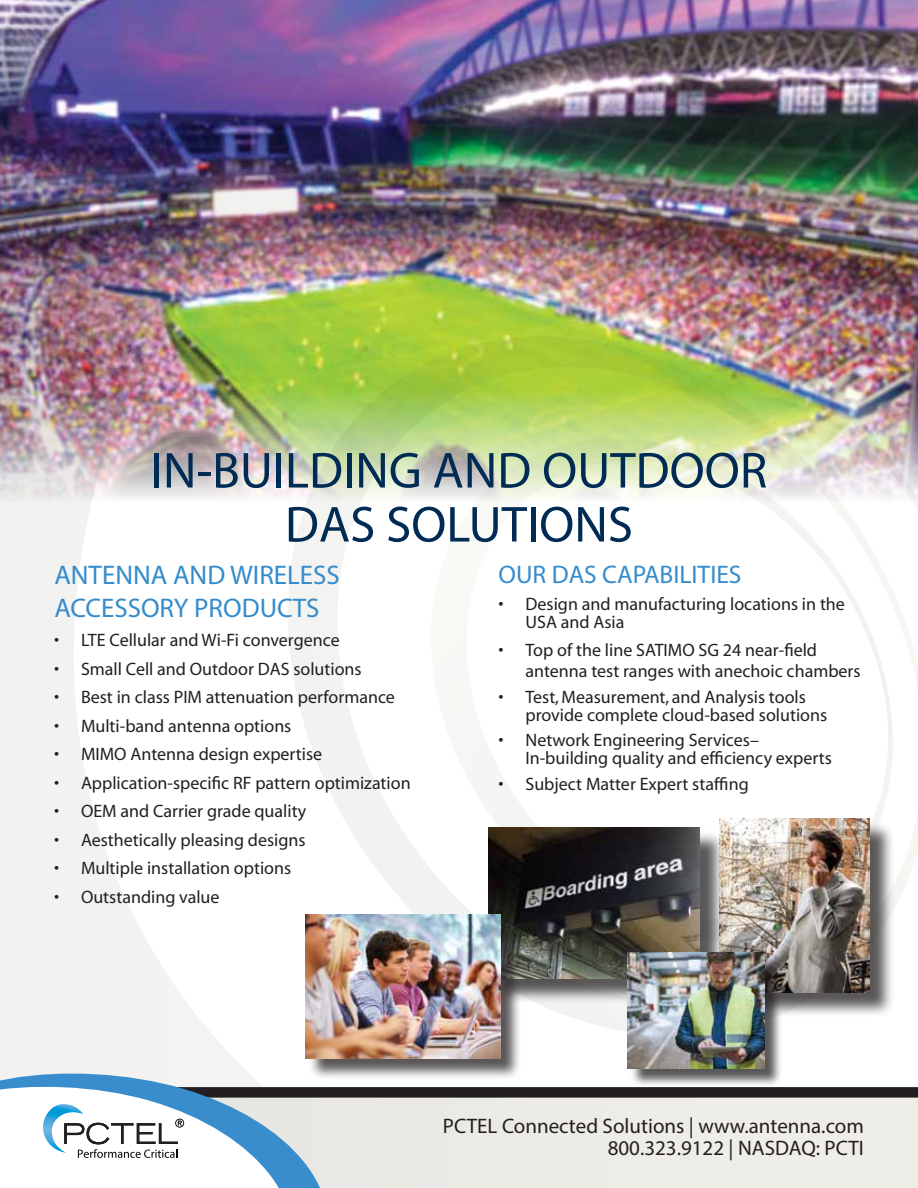
<style>
.page{position:relative;width:918px;height:1188px;background:#fff}
.page>*{position:absolute;margin:0;border:0;box-sizing:border-box;transform-origin:0 0}
.t1{font:51px/54px "Myriad";color:#002b54;text-align:center}
.t2{font:27px/32.5px "Myriad";color:#358ccb}
.t3{font:25.5px "Myriad";color:#358ccb}
.t4{font:21px/22.5px "Myriad Pro";color:#231f20;text-align:right}
.t5{font:18px/18px "Myriad";color:#231f20}
</style>
<div class="page">
<img style="left:0;top:0;width:918px;height:154px">
<img style="left:0;top:154px;width:918px;height:903px">
<svg style="left:248px;top:336px;width:670px;height:700px"></svg>
<div style="left:0;top:1097px;width:918px;height:91px;background:#eeece7"></div>
<div style="left:0;top:1087px;width:918px;height:11px;background:#231f20"></div>
<svg style="left:0;top:1057px;width:352px;height:131px"></svg>
<svg style="left:0;top:1069px;width:318px;height:119px"></svg>
<div style="left:722px;top:822px;width:173px;height:196px;background:#231f20;opacity:.75"></div>
<img style="left:719px;top:819px;width:151px;height:173px">
<div style="left:491px;top:831px;width:235px;height:173px;background:#231f20;opacity:.75"></div>
<img style="left:488px;top:828px;width:212px;height:150px">
<div style="left:630px;top:955px;width:153px;height:132px;background:#231f20;opacity:.75"></div>
<img style="left:627px;top:953px;width:137px;height:116px">
<div style="left:308px;top:917px;width:214px;height:163px;background:#231f20;opacity:.75"></div>
<img style="left:306px;top:915px;width:194px;height:143px">
<h1 class="t1" style="left:151px;top:446px;width:618px">IN-BUILDING AND OUTDOOR<br>DAS SOLUTIONS</h1>
<h2 class="t2" style="left:54px;top:560px;width:287px">ANTENNA AND WIRELESS<br>ACCESSORY PRODUCTS</h2>
<p class="t5" style="left:54px;top:632px;width:287px">• LTE Cellular and Wi-Fi convergence</p>
<p class="t5" style="left:54px;top:660px;width:309px">• Small Cell and Outdoor DAS solutions</p>
<p class="t5" style="left:54px;top:689px;width:342px">• Best in class PIM attenuation performance</p>
<p class="t5" style="left:54px;top:717px;width:239px">• Multi-band antenna options</p>
<p class="t5" style="left:54px;top:746px;width:270px">• MIMO Antenna design expertise</p>
<p class="t5" style="left:54px;top:774px;width:358px">• Application-specific RF pattern optimization</p>
<p class="t5" style="left:54px;top:803px;width:254px">• OEM and Carrier grade quality</p>
<p class="t5" style="left:54px;top:831px;width:253px">• Aesthetically pleasing designs</p>
<p class="t5" style="left:54px;top:860px;width:239px">• Multiple installation options</p>
<p class="t5" style="left:54px;top:888px;width:167px">• Outstanding value</p>
<h3 class="t3" style="left:499px;top:562px;width:245px">OUR DAS CAPABILITIES</h3>
<p class="t5" style="left:526px;top:596px;width:321px;text-indent:-27px">• Design and manufacturing locations in the<br>USA and Asia</p>
<p class="t5" style="left:526px;top:641px;width:337px;line-height:21px;text-indent:-27px">• Top of the line SATIMO SG 24 near-field antenna test ranges with anechoic chambers</p>
<p class="t5" style="left:526px;top:689px;width:303px;text-indent:-27px">• Test, Measurement, and Analysis tools provide complete cloud-based solutions</p>
<p class="t5" style="left:526px;top:732px;width:308px;text-indent:-27px">• Network Engineering Services–<br>In-building quality and efficiency experts</p>
<p class="t5" style="left:499px;top:776px;width:252px">• Subject Matter Expert staffing</p>
<p class="t4" style="left:443px;top:1114px;width:423px">PCTEL Connected Solutions | www.antenna.com<br>800.323.9122 | NASDAQ: PCTI</p>
</div>
